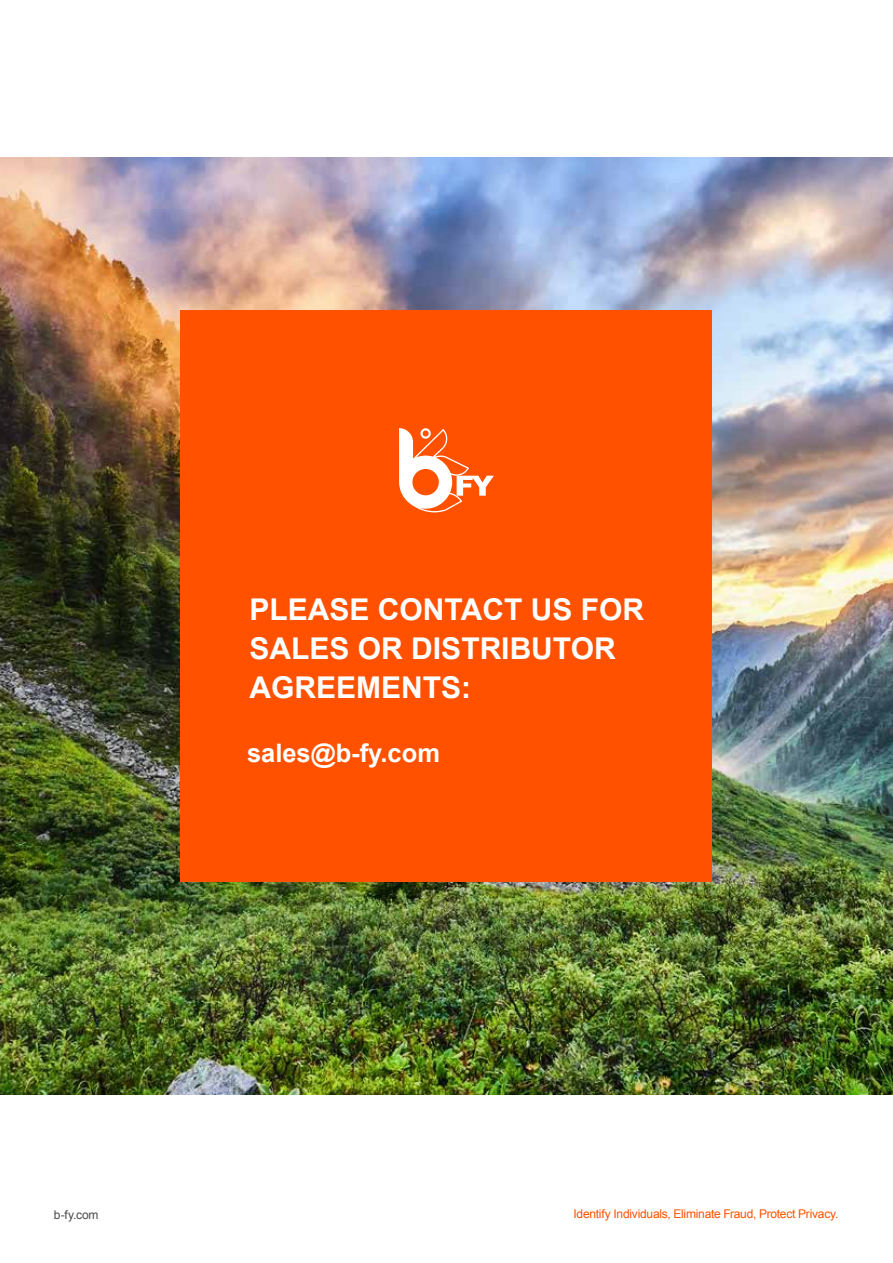
<style>
.page{position:relative;width:893px;height:1263px;background:#fff}
.page>*{position:absolute;margin:0;border:0;box-sizing:border-box;transform-origin:0 0}
.t1{font:700 30px/39px "Arial";color:#fff}
.t2{font:700 25.5px "Arial";color:#fff}
.t3{font:12px "Arial";letter-spacing:-.02em;color:#ff5100}
.t4{font:12px "Arial";color:#4a4a49}
</style>
<div class="page">
<img style="left:0;top:158px;width:893px;height:936px">
<div style="left:181px;top:310px;width:531px;height:572px;background:#ff5100"></div>
<svg style="left:399px;top:428px;width:95px;height:84px"></svg>
<h1 class="t1" style="left:250px;top:591px;width:396px">PLEASE CONTACT US FOR<br>SALES OR DISTRIBUTOR<br>AGREEMENTS:</h1>
<h2 class="t2" style="left:247px;top:737px;width:195px">sales@b-fy.com</h2>
<p class="t4" style="left:54px;top:1207px;width:46px">b-fy.com</p>
<p class="t3" style="left:573px;top:1206px;width:267px">Identify Individuals, Eliminate Fraud, Protect Privacy.</p>
</div>
